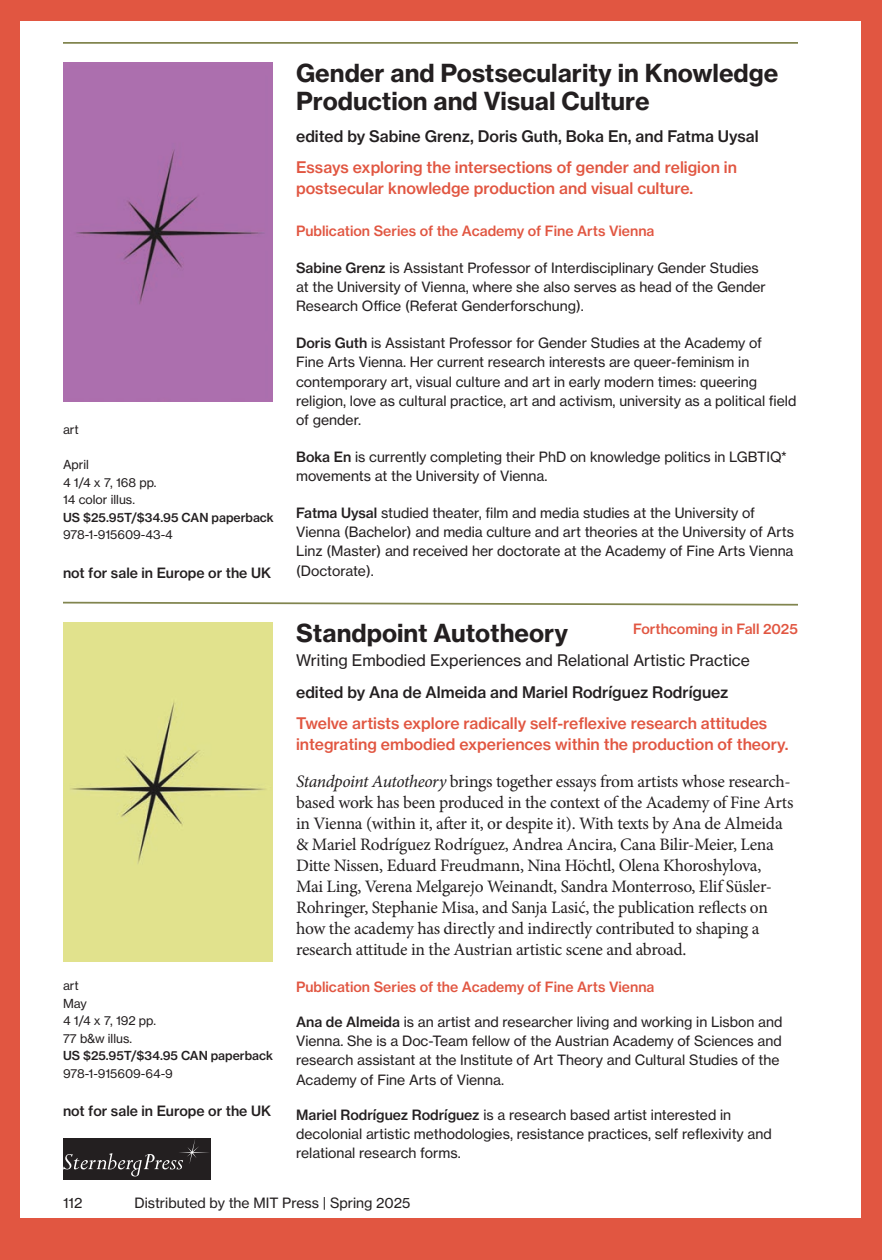
<style>
.page{position:relative;width:882px;height:1260px;background:#e15641}
.page>*{position:absolute;margin:0;border:0;box-sizing:border-box;transform-origin:0 0}
.ti{font:24.5px/28px "N Haas Grotesk TX Pro 75 Bd";color:#231f20}
.tp{font:17.5px/21px "Minion Pro";letter-spacing:-.015em;color:#231f20}
.Tx{font:15.75px/21px "N Haas Grotesk TX Pro 65 Md";color:#e15641}
.AU{font:15.75px "N Haas Grotesk TX Pro 65 Md";color:#231f20}
.st{font:15.75px "N Haas Grotesk TX Pro 55 Rg";color:#231f20}
.AU_PR{font:14px/19.2px "N Haas Grotesk TX Pro 55 Rg";color:#231f20}
.Series{font:14px "N Haas Grotesk TX Pro 65 Md";color:#e15641}
.Series1{font:14px "N Haas Grotesk TX Pro 65 Md";color:#231f20}
.BM_details{font:12.25px "N Haas Grotesk TX Pro 55 Rg";color:#231f20}
.BM_details-2{font:12.25px "N Haas Grotesk TX Pro 65 Md";color:#231f20}
.ills{font:12.25px "N Haas Grotesk TX Pro 55 Rg";color:#231f20}
.Cat{font:12.25px "N Haas Grotesk TX Pro 55 Rg";color:#231f20}
.s1{font-family:"N Haas Grotesk TX Pro 65 Md"}
.s2{font-style:italic}
</style>
<div class="page">
<div style="left:20px;top:21px;width:841px;height:1197px;background:#fff"></div>
<hr style="left:63px;top:42px;width:735px;height:2px;background:#81854f">
<svg style="left:63px;top:601px;width:735px;height:5px"></svg>
<div style="left:63px;top:623px;width:210px;height:338px;background:#e1e28d"></div>
<div style="left:63px;top:63px;width:210px;height:339px;background:#ac6fae"></div>
<div style="left:63px;top:1138px;width:147px;height:42px;background:#231f20"></div>
<svg style="left:63px;top:1140px;width:146px;height:36px"></svg>
<p class="Cat" style="left:63px;top:422px;width:17px">art</p>
<p class="BM_details" style="left:63px;top:457px;width:27px">April</p>
<p class="BM_details" style="left:63px;top:475px;width:95px">4 1/4 x 7, 168 pp.</p>
<p class="ills" style="left:63px;top:492px;width:74px">14 color illus.</p>
<p class="BM_details-2" style="left:63px;top:510px;width:212px">US $25.95T/$34.95 CAN paperback</p>
<p class="BM_details" style="left:63px;top:527px;width:111px">978-1-915609-43-4</p>
<p class="Series1" style="left:63px;top:564px;width:210px">not for sale in Europe or the UK</p>
<p class="BM_details" style="left:63px;top:978px;width:17px">art</p>
<p class="BM_details" style="left:63px;top:996px;width:25px">May</p>
<p class="BM_details" style="left:63px;top:1013px;width:94px">4 1/4 x 7, 192 pp.</p>
<p class="ills" style="left:63px;top:1031px;width:71px">77 b&amp;w illus.</p>
<p class="BM_details-2" style="left:63px;top:1048px;width:211px">US $25.95T/$34.95 CAN paperback</p>
<p class="BM_details" style="left:63px;top:1066px;width:111px">978-1-915609-64-9</p>
<p class="Series1" style="left:63px;top:1102px;width:210px">not for sale in Europe or the UK</p>
<p class="ti" style="left:296px;top:59px;width:484px">Gender and Postsecularity in Knowledge<br>Production and Visual Culture</p>
<p class="AU" style="left:296px;top:126px;width:464px">edited by Sabine Grenz, Doris Guth, Boka En, and Fatma Uysal</p>
<p class="Tx" style="left:296px;top:157px;width:442px">Essays exploring the intersections of gender and religion in postsecular knowledge production and visual culture.</p>
<p class="Series" style="left:296px;top:222px;width:360px">Publication Series of the Academy of Fine Arts Vienna</p>
<p class="AU_PR" style="left:296px;top:258px;width:471px"><span class="s1">Sabine Grenz</span> is Assistant Professor of Interdisciplinary Gender Studies at the University of Vienna, where she also serves as head of the Gender<br>Research Office (Referat Genderforschung).</p>
<p class="AU_PR" style="left:296px;top:333px;width:502px"><span class="s1">Doris Guth</span> is Assistant Professor for Gender Studies at the Academy of<br>Fine Arts Vienna. Her current research interests are queer-feminism in contemporary art, visual culture and art in early modern times: queering religion, love as cultural practice, art and activism, university as a political field of gender.</p>
<p class="AU_PR" style="left:296px;top:447px;width:492px"><span class="s1">Boka En</span> is currently completing their PhD on knowledge politics in LGBTIQ* movements at the University of Vienna.</p>
<p class="AU_PR" style="left:296px;top:503px;width:499px"><span class="s1">Fatma Uysal</span> studied theater, film and media studies at the University of Vienna (Bachelor) and media culture and art theories at the University of Arts Linz (Master) and received her doctorate at the Academy of Fine Arts Vienna (Doctorate).</p>
<p class="Series" style="left:633px;top:620px;width:166px">Forthcoming in Fall 2025</p>
<p class="ti" style="left:296px;top:619px;width:273px">Standpoint Autotheory</p>
<p class="st" style="left:296px;top:651px;width:455px">Writing Embodied Experiences and Relational Artistic Practice</p>
<p class="AU" style="left:296px;top:682px;width:434px">edited by Ana de Almeida and Mariel Rodríguez Rodríguez</p>
<p class="Tx" style="left:296px;top:713px;width:494px">Twelve artists explore radically self-reflexive research attitudes integrating embodied experiences within the production of theory.</p>
<p class="tp" style="left:296px;top:771px;width:499px"><span class="s2">Standpoint Autotheory</span> brings together essays from artists whose research&shy;based work has been produced in the context of the Academy of Fine Arts in Vienna (within it, after it, or despite it). With texts by Ana de Almeida &amp; Mariel Rodríguez Rodríguez, Andrea Ancira, Cana Bilir-Meier, Lena Ditte Nissen, Eduard Freudmann, Nina Höchtl, Olena Khoroshylova,<br>Mai Ling, Verena Melgarejo Weinandt, Sandra Monterroso, Elif Süsler-Rohringer, Stephanie Misa, and Sanja Lasić, the publication reflects on how the academy has directly and indirectly contributed to shaping a research attitude in the Austrian artistic scene and abroad.</p>
<p class="Series" style="left:296px;top:978px;width:360px">Publication Series of the Academy of Fine Arts Vienna</p>
<p class="AU_PR" style="left:296px;top:1012px;width:488px"><span class="s1">Ana de Almeida</span> is an artist and researcher living and working in Lisbon and Vienna. She is a Doc-Team fellow of the Austrian Academy of Sciences and research assistant at the Institute of Art Theory and Cultural Studies of the Academy of Fine Arts of Vienna.</p>
<p class="AU_PR" style="left:296px;top:1105px;width:477px"><span class="s1">Mariel Rodríguez Rodríguez</span> is a research based artist interested in decolonial artistic methodologies, resistance practices, self reflexivity and relational research forms.</p>
<p class="AU_PR" style="left:63px;top:1193px;width:21px">112</p>
<p class="AU_PR" style="left:135px;top:1193px;width:277px">Distributed by the MIT Press | Spring 2025</p>
</div>
